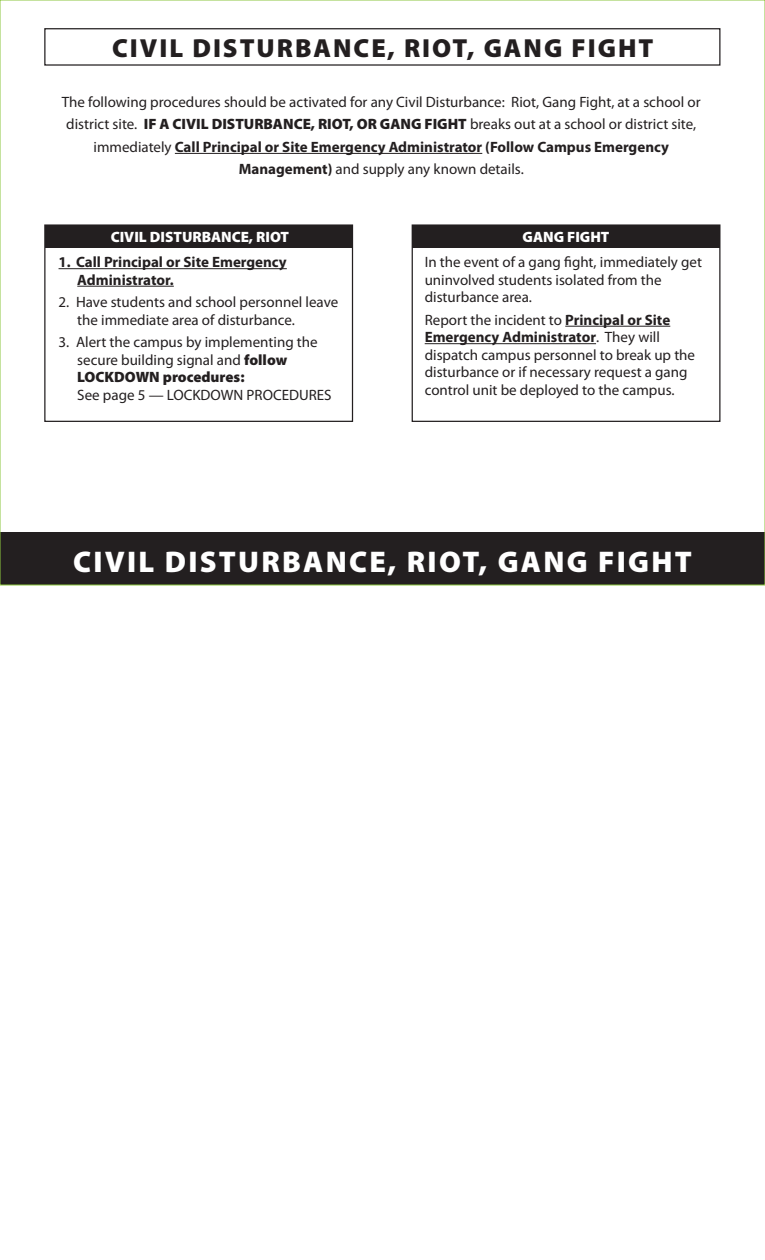
<style>
.page{position:relative;width:765px;height:1260px;background:#fff}
.page>*{position:absolute;margin:0;border:0;box-sizing:border-box;transform-origin:0 0}
.t1{font:900 30px "Myriad Pro";letter-spacing:.075em;color:#fff}
.t2{font:900 26.25px "Myriad Pro";letter-spacing:.075em;color:#231f20}
.t3{font:15px/17.5px "Myriad Pro";color:#231f20}
.t4{font:700 15px/17.5px "Myriad Pro";color:#231f20}
.t5{font:900 15px "Myriad Pro";color:#fff}
.s1{font-weight:900}
.s2{font-weight:700}
</style>
<div class="page">
<div style="left:44px;top:224px;width:309px;height:198px;border:1px solid #231f20"></div>
<div style="left:45px;top:225px;width:307px;height:23px;background:#231f20"></div>
<div style="left:412px;top:224px;width:309px;height:198px;border:1px solid #231f20"></div>
<div style="left:412px;top:225px;width:308px;height:23px;background:#231f20"></div>
<div style="left:0;top:533px;width:765px;height:52px;background:#231f20"></div>
<hr style="left:175px;top:153px;width:307px;height:1px;background:#231f20">
<hr style="left:59px;top:268px;width:228px;height:1px;background:#231f20">
<hr style="left:77px;top:286px;width:97px;height:1px;background:#231f20">
<hr style="left:565px;top:326px;width:105px;height:1px;background:#231f20">
<hr style="left:425px;top:343px;width:171px;height:1px;background:#231f20">
<div style="left:44px;top:28px;width:677px;height:38px;border:1px solid #231f20"></div>
<h2 class="t2" style="left:112px;top:31px;width:543px">CIVIL DISTURBANCE, RIOT, GANG FIGHT</h2>
<p class="t3" style="left:62px;top:90px;width:640px;line-height:22.5px;text-align:center">The following procedures should be activated for any Civil Disturbance: Riot, Gang Fight, at a school or district site. <span class="s1">IF A CIVIL DISTURBANCE, RIOT, OR GANG FIGHT</span> breaks out at a school or district site, immediately <span class="s2">Call Principal or Site Emergency Administrator (Follow Campus Emergency Management)</span> and supply any known details.</p>
<p class="t5" style="left:111px;top:227px;width:180px">CIVIL DISTURBANCE, RIOT</p>
<p class="t4" style="left:77px;top:253px;width:211px;text-indent:-19px">1. Call Principal or Site Emergency<br>Administrator.</p>
<p class="t3" style="left:77px;top:293px;width:263px;text-indent:-19px">2. Have students and school personnel leave the immediate area of disturbance.</p>
<p class="t3" style="left:77px;top:333px;width:242px;text-indent:-19px">3. Alert the campus by implementing the secure building signal and <span class="s1">follow<br>LOCKDOWN procedures:</span></p>
<p class="t3" style="left:77px;top:386px;width:256px">See page 5 — LOCKDOWN PROCEDURES</p>
<p class="t5" style="left:523px;top:227px;width:88px">GANG FIGHT</p>
<p class="t3" style="left:425px;top:253px;width:279px">In the event of a gang fight, immediately get uninvolved students isolated from the disturbance area.</p>
<p class="t3" style="left:425px;top:311px;width:272px">Report the incident to <span class="s2">Principal or Site Emergency Administrator</span>. They will dispatch campus personnel to break up the disturbance or if necessary request a gang control unit be deployed to the campus.</p>
<h1 class="t1" style="left:73px;top:542px;width:620px">CIVIL DISTURBANCE, RIOT, GANG FIGHT</h1>
</div>
